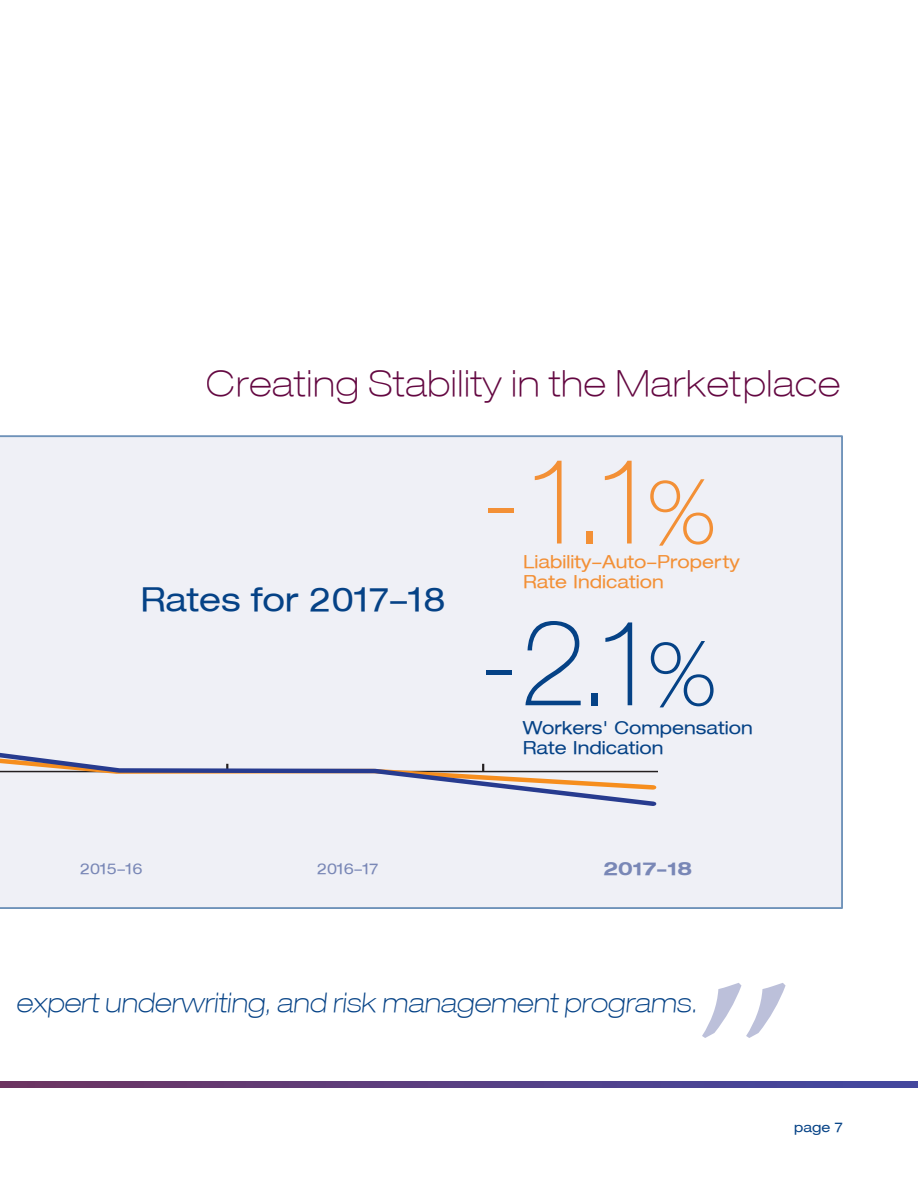
<style>
.page{position:relative;width:918px;height:1188px;background:#fff}
.page>*{position:absolute;margin:0;border:0;box-sizing:border-box;transform-origin:0 0}
.t1{font:100 120px "Helvetica Neue LT";color:#f39036}
.t2{font:100 120px "Helvetica Neue LT";color:#054286}
.t3{font:100 expanded 36px "Helvetica Neue LT";letter-spacing:.02em;color:#62053f}
.t4{font:expanded 33px "Helvetica Neue LT";color:#054286}
.t5{font:100 expanded 27px "Helvetica Neue LT";color:#054286}
.t6{font:expanded 18px/19.5px "Helvetica Neue LT";color:#f39036}
.t7{font:expanded 18px/19.5px "Helvetica Neue LT";color:#054286}
.t8{font:700 expanded 18px "Helvetica Neue LT";color:#7987b6}
.t9{font:expanded 15px "Helvetica Neue LT";color:#7987b6}
.t10{font:expanded 13.5px "Helvetica Neue LT";color:#054286}
.s1{font-size:90px}
</style>
<div class="page">
<div style="left:0;top:435px;width:843px;height:474px;background:#eff0f6"></div>
<svg style="left:0;top:1081px;width:918px;height:7px;background:#583e81"></svg>
<svg style="left:0;top:723px;width:657px;height:86px"></svg>
<svg style="left:702px;top:983px;width:84px;height:55px"></svg>
<h2 class="t3" style="left:207px;top:362px;width:635px">Creating Stability in the Marketplace</h2>
<p class="t4" style="left:140px;top:579px;width:307px">Rates for 2017-18</p>
<p class="t1" style="left:480px;top:432px;width:239px">-1.1<span class="s1">%</span></p>
<p class="t6" style="left:523px;top:552px;width:218px">Liability-Auto-Property<br>Rate Indication</p>
<p class="t2" style="left:478px;top:594px;width:241px">-2.1<span class="s1">%</span></p>
<p class="t7" style="left:523px;top:718px;width:232px">Workers' Compensation<br>Rate Indication</p>
<p class="t9" style="left:80px;top:860px;width:64px">2015-16</p>
<p class="t9" style="left:317px;top:860px;width:63px">2016-17</p>
<p class="t8" style="left:604px;top:857px;width:90px">2017-18</p>
<p class="t5" style="left:16px;top:986px;width:686px">expert underwriting, and risk management programs.</p>
<p class="t10" style="left:794px;top:1119px;width:50px">page 7</p>
</div>
